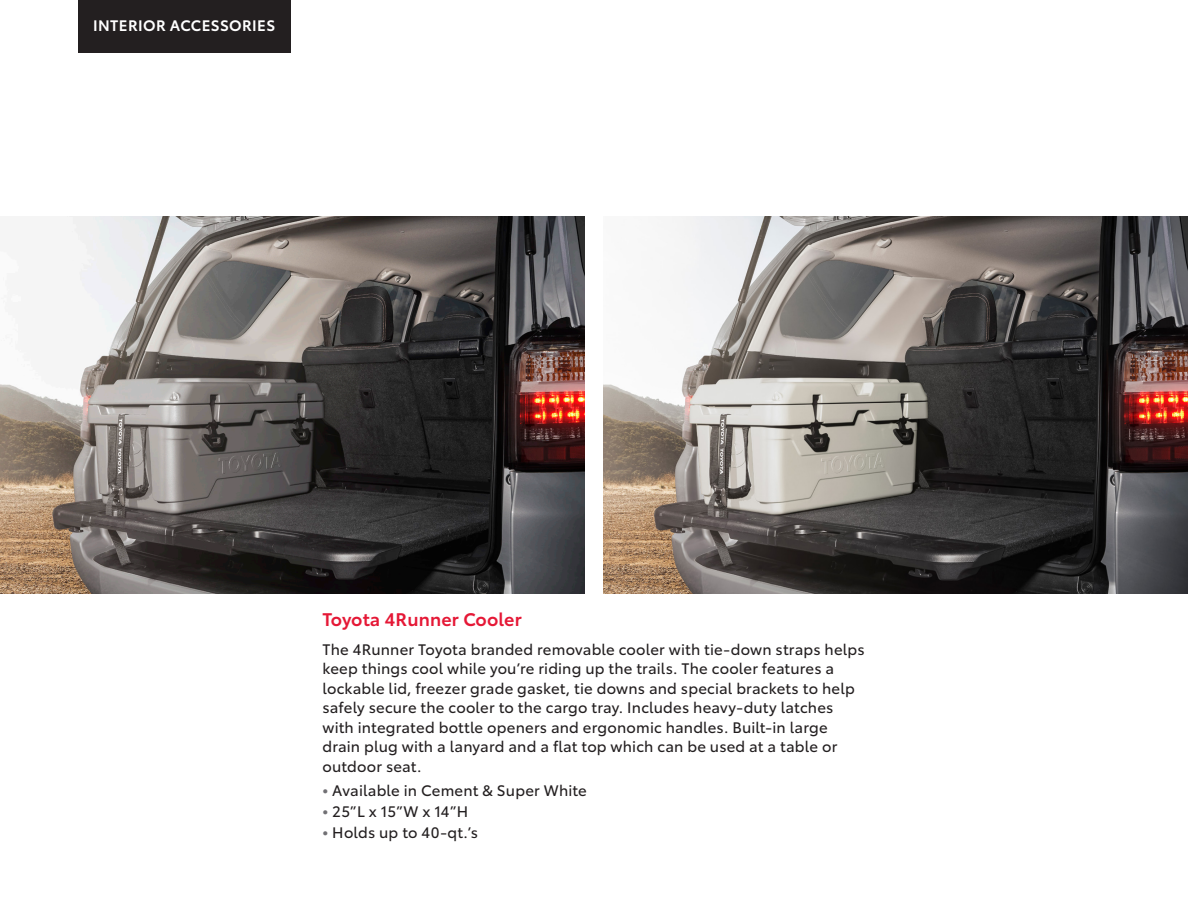
<style>
.page{position:relative;width:1188px;height:918px;background:#fff}
.page>*{position:absolute;margin:0;border:0;box-sizing:border-box;transform-origin:0 0}
._2019_Product_Name_12pt_Semibld{font:600 18px "Toyota Type";letter-spacing:.01em;color:#e51836}
._2019_BODY_COPY{font:15px/19.5px "Toyota Type";letter-spacing:.01em;color:#231f20}
.t1{font:600 15px "Toyota Type";letter-spacing:.025em;color:#fff}
.s1{font-weight:700;color:#717074}
</style>
<div class="page">
<div style="left:78px;top:0;width:212px;height:52px;background:#231f20"></div>
<img style="left:603px;top:216px;width:585px;height:378px">
<img style="left:0;top:216px;width:585px;height:378px">
<p class="t1" style="left:93px;top:14px;width:184px">INTERIOR ACCESSORIES</p>
<p class="_2019_Product_Name_12pt_Semibld" style="left:322px;top:606px;width:201px">Toyota 4Runner Cooler</p>
<p class="_2019_BODY_COPY" style="left:322px;top:638px;width:544px">The 4Runner Toyota branded removable cooler with tie-down straps helps keep things cool while you’re riding up the trails. The cooler features a lockable lid, freezer grade gasket, tie downs and special brackets to help safely secure the cooler to the cargo tray. Includes heavy-duty latches with integrated bottle openers and ergonomic handles. Built-in large drain plug with a lanyard and a flat top which can be used at a table or outdoor seat.</p>
<p class="_2019_BODY_COPY" style="left:322px;top:779px;width:266px"><span class="s1">•</span> Available in Cement &amp; Super White</p>
<p class="_2019_BODY_COPY" style="left:322px;top:800px;width:147px"><span class="s1">•</span> 25”L x 15”W x 14”H</p>
<p class="_2019_BODY_COPY" style="left:322px;top:821px;width:157px"><span class="s1">•</span> Holds up to 40-qt.’s</p>
</div>
